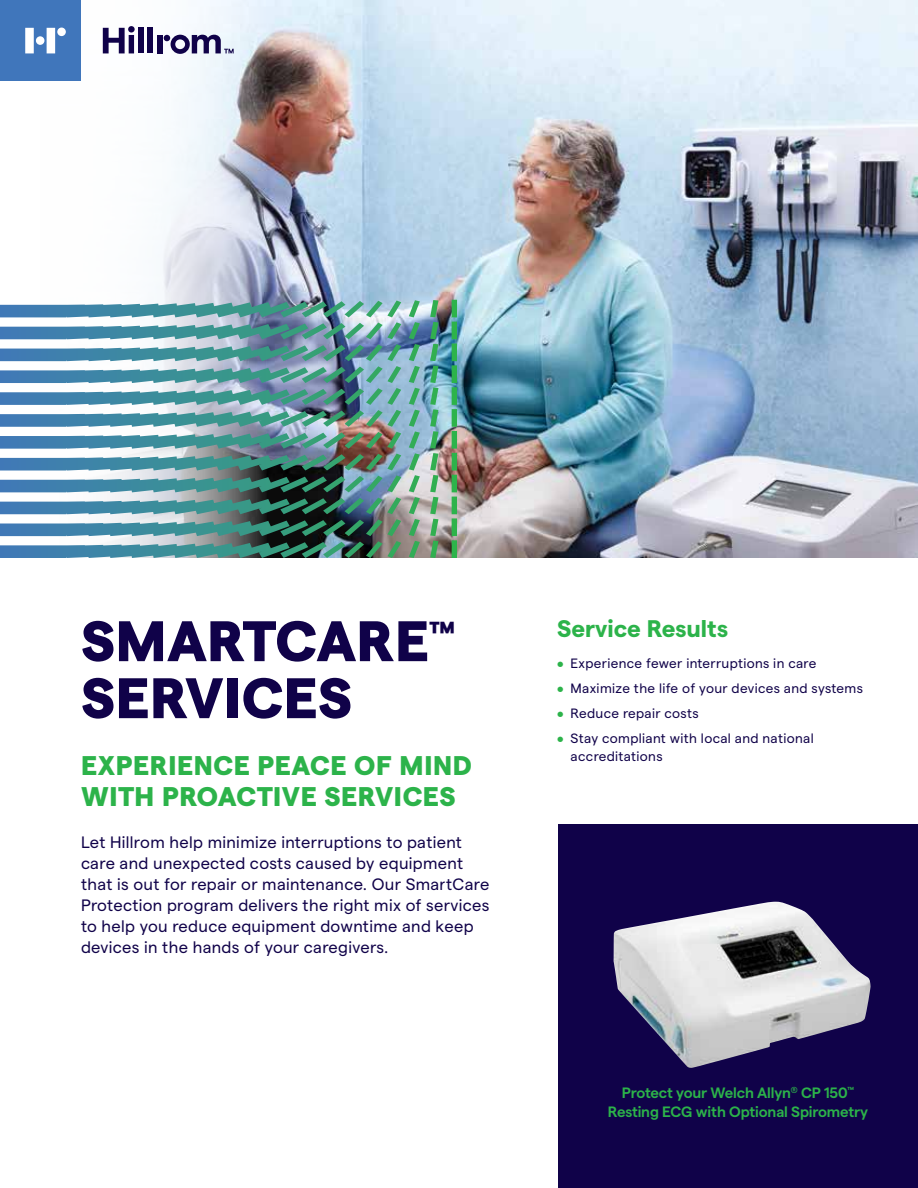
<style>
.page{position:relative;width:918px;height:1188px;background:#fff}
.page>*{position:absolute;margin:0;border:0;box-sizing:border-box;transform-origin:0 0}
.t1{font:800 57px/57px "Matter";letter-spacing:.01em;color:#100249}
.t2{font:800 27px/31.5px "Matter";letter-spacing:.025em;color:#2cb34a}
.t3{font:700 24px "Matter";color:#2cb34a}
.t4{font:16.5px/21px "Matter";letter-spacing:.02em;color:#100249}
.t5{font:600 15px/19.5px "Matter";letter-spacing:-.01em;color:#2cb34a;text-align:center}
.t6{font:13.5px/18px "Matter";letter-spacing:.025em;color:#100249}
.s1{color:#2cb34a}
</style>
<div class="page">
<img style="left:267px;top:0;width:651px;height:558px">
<svg style="left:0;top:0;width:267px;height:558px"></svg>
<div style="left:0;top:0;width:81px;height:81px;background:#4076bb"></div>
<svg style="left:25px;top:28px;width:9px;height:25px"></svg>
<svg style="left:47px;top:28px;width:8px;height:25px"></svg>
<div style="left:57px;top:28px;width:9px;height:8px;background:#fff;border-radius:50%"></div>
<div style="left:138px;top:27px;width:6px;height:26px;background:#100249"></div>
<div style="left:148px;top:27px;width:5px;height:26px;background:#100249"></div>
<div style="left:157px;top:35px;width:5px;height:18px;background:#100249"></div>
<svg style="left:103px;top:26px;width:32px;height:27px"></svg>
<div style="left:36px;top:36px;width:8px;height:9px;background:#fff;border-radius:50%"></div>
<svg style="left:164px;top:35px;width:70px;height:19px"></svg>
<div style="left:558px;top:825px;width:360px;height:363px;background:#100249"></div>
<img style="left:0;top:300px;width:457px;height:105px">
<img style="left:614px;top:902px;width:257px;height:166px">
<h1 class="t1" style="left:81px;top:608px;width:375px">SMARTCARE<sup>™<br></sup>SERVICES</h1>
<h3 class="t3" style="left:557px;top:611px;width:173px">Service Results</h3>
<p class="t6" style="left:557px;top:654px;width:261px"><span class="s1">•</span> Experience fewer interruptions in care</p>
<p class="t6" style="left:557px;top:678px;width:307px"><span class="s1">•</span> Maximize the life of your devices and systems</p>
<p class="t6" style="left:557px;top:703px;width:143px"><span class="s1">•</span> Reduce repair costs</p>
<p class="t6" style="left:571px;top:728px;width:245px;text-indent:-14px"><span class="s1">•</span> Stay compliant with local and national accreditations</p>
<h2 class="t2" style="left:81px;top:747px;width:392px">EXPERIENCE PEACE OF MIND<br>WITH PROACTIVE SERVICES</h2>
<p class="t4" style="left:81px;top:831px;width:410px">Let Hillrom help minimize interruptions to patient care and unexpected costs caused by equipment that is out for repair or maintenance. Our SmartCare Protection program delivers the right mix of services to help you reduce equipment downtime and keep devices in the hands of your caregivers.</p>
<p class="t5" style="left:608px;top:1082px;width:262px">Protect your Welch Allyn<sup>®</sup> CP 150<sup>™<br></sup>Resting ECG with Optional Spirometry</p>
</div>
